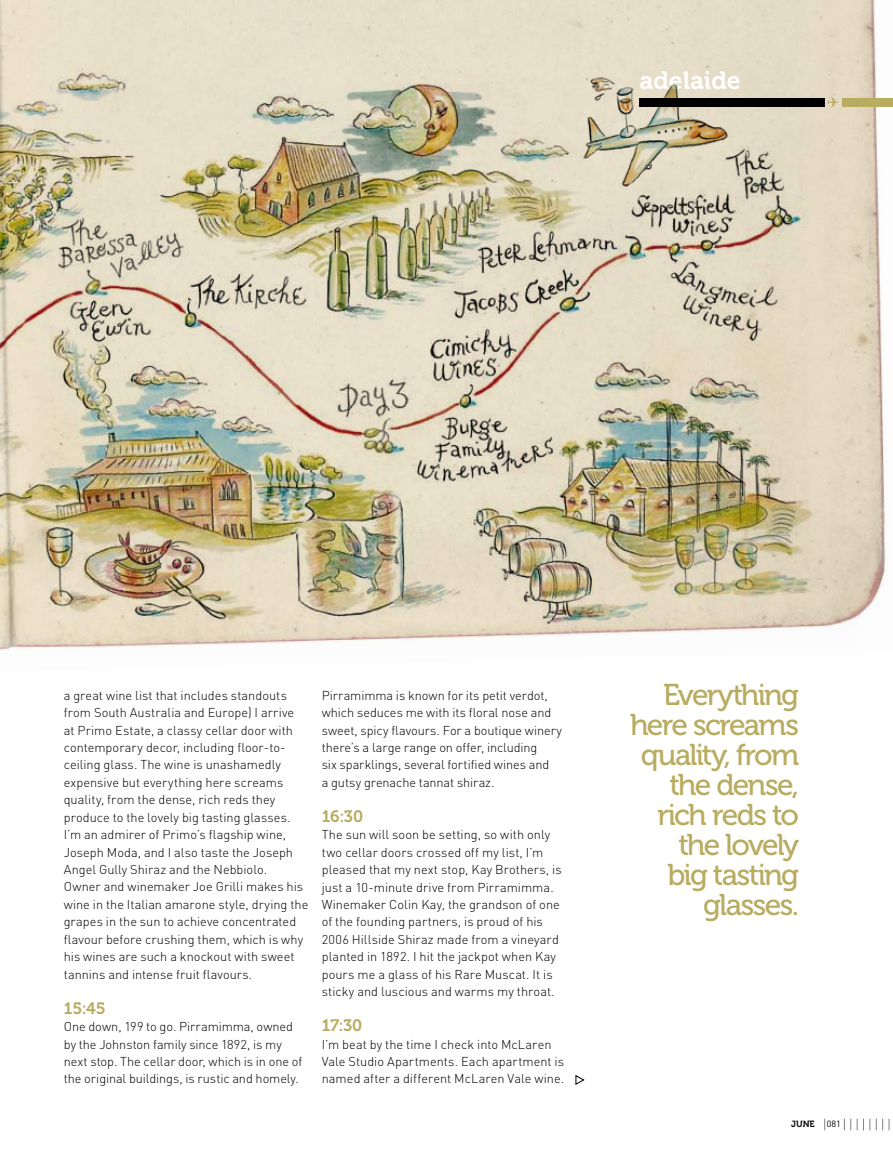
<style>
.page{position:relative;width:893px;height:1149px;background:#fff}
.page>*{position:absolute;margin:0;border:0;box-sizing:border-box;transform-origin:0 0}
.t1{font:30px/30px "Museo 500";letter-spacing:-.06em;color:#b8ac61;text-align:right}
.t2{font:24.9px "Museo 700";color:#fff}
.t3{font:16.5px "Museo 700";letter-spacing:-.005em;color:#b8ac61}
.t4{font:300 12.75px/17.4px "Din TP";color:#000}
.t5{font:9px "Museo 700";color:#000}
.t6{font:9px "Din TP";color:#000}
</style>
<div class="page">
<svg style="left:844px;top:1118px;width:7px;height:11px"></svg>
<svg style="left:857px;top:1118px;width:7px;height:11px"></svg>
<svg style="left:870px;top:1118px;width:13px;height:11px"></svg>
<img style="left:863px;top:0;width:30px;height:612px">
<img style="left:0;top:0;width:863px;height:650px">
<div style="left:639px;top:98px;width:186px;height:8px;background:#000"></div>
<svg style="left:827px;top:97px;width:12px;height:11px"></svg>
<div style="left:843px;top:98px;width:50px;height:8px;background:#b8ac61"></div>
<svg style="left:575px;top:1075px;width:10px;height:9px"></svg>
<img style="left:567px;top:0;width:172px;height:193px">
<h2 class="t2" style="left:639px;top:67px;width:103px">adelaide</h2>
<p class="t4" style="left:64px;top:686px;width:246px">a great wine list that includes standouts from South Australia and Europe) I arrive<br>at Primo Estate, a classy cellar door with contemporary decor, including floor-to&shy;ceiling glass. The wine is unashamedly expensive but everything here screams quality, from the dense, rich reds they produce to the lovely big tasting glasses.<br>I’m an admirer of Primo’s flagship wine, Joseph Moda, and I also taste the Joseph Angel Gully Shiraz and the Nebbiolo.<br>Owner and winemaker Joe Grilli makes his wine in the Italian amarone style, drying the grapes in the sun to achieve concentrated flavour before crushing them, which is why his wines are such a knockout with sweet tannins and intense fruit flavours.</p>
<p class="t3" style="left:64px;top:998px;width:43px">15:45</p>
<p class="t4" style="left:64px;top:1017px;width:240px">One down, 199 to go. Pirramimma, owned by the Johnston family since 1892, is my next stop. The cellar door, which is in one of the original buildings, is rustic and homely.</p>
<p class="t4" style="left:322px;top:686px;width:242px">Pirramimma is known for its petit verdot, which seduces me with its floral nose and sweet, spicy flavours. For a boutique winery there’s a large range on offer, including<br>six sparklings, several fortified wines and<br>a gutsy grenache tannat shiraz.</p>
<p class="t3" style="left:322px;top:806px;width:43px">16:30</p>
<p class="t4" style="left:322px;top:825px;width:241px">The sun will soon be setting, so with only two cellar doors crossed off my list, I’m pleased that my next stop, Kay Brothers, is just a 10-minute drive from Pirramimma.<br>Winemaker Colin Kay, the grandson of one of the founding partners, is proud of his 2006 Hillside Shiraz made from a vineyard planted in 1892. I hit the jackpot when Kay pours me a glass of his Rare Muscat. It is sticky and luscious and warms my throat.</p>
<p class="t3" style="left:322px;top:1015px;width:42px">17:30</p>
<p class="t4" style="left:322px;top:1034px;width:244px">I’m beat by the time I check into McLaren<br>Vale Studio Apartments. Each apartment is named after a different McLaren Vale wine.</p>
<h1 class="t1" style="left:630px;top:679px;width:171px">Everything here screams quality, from the dense, rich reds to the lovely<br>big tasting glasses.</h1>
<p class="t5" style="left:791px;top:1118px;width:19px">JUNE</p>
<p class="t6" style="left:827px;top:1118px;width:16px">081</p>
</div>
